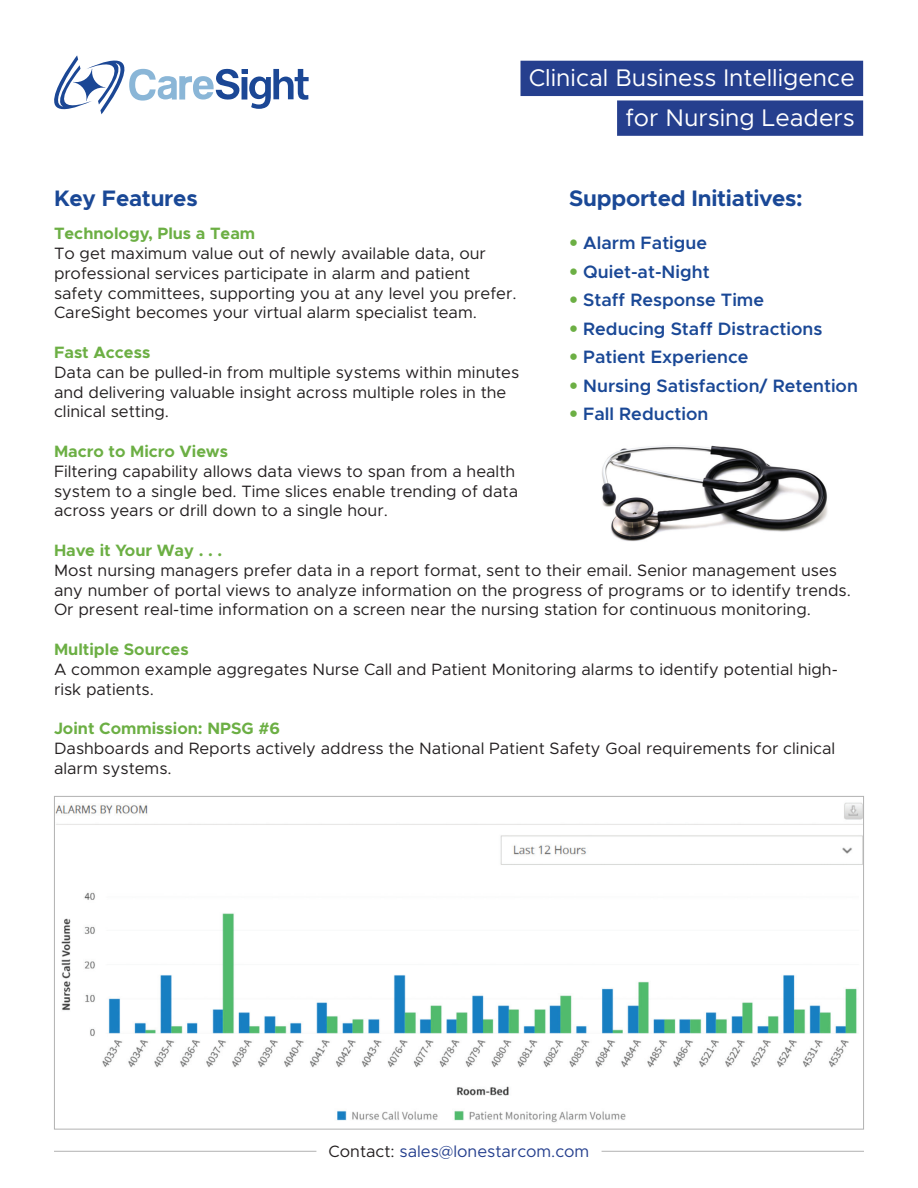
<style>
.page{position:relative;width:918px;height:1188px;background:#fff}
.page>*{position:absolute;margin:0;border:0;box-sizing:border-box;transform-origin:0 0}
.t1{font:24.15px/39.8px "Metropolis";color:#fff;text-align:right}
.t2{font:700 22.5px "Metropolis";letter-spacing:-.01em;color:#1a4896}
.t3{font:600 18px "Metropolis";color:#1a4896}
.t4{font:16.5px/19.8px "Metropolis";color:#231f20}
.t5{font:700 16.5px "Metropolis";color:#6caf44}
.t6{font:16.5px "Metropolis";color:#253f8e}
.s1{font-family:"Avenir";font-weight:500;color:#6caf44}
.s2{color:#231f20}
</style>
<div class="page">
<div style="left:521px;top:61px;width:342px;height:35px;background:#253f8e"></div>
<div style="left:617px;top:100px;width:246px;height:36px;background:#253f8e"></div>
<img style="left:56px;top:802px;width:806px;height:321px">
<img style="left:602px;top:445px;width:226px;height:96px">
<hr style="left:54px;top:1151px;width:262px;height:1px;background:#b2b2b2">
<hr style="left:602px;top:1151px;width:262px;height:1px;background:#b2b2b2">
<svg style="left:54px;top:55px;width:255px;height:59px"></svg>
<h1 class="t1" style="left:529px;top:58px;width:327px">Clinical Business Intelligence for Nursing Leaders</h1>
<h2 class="t2" style="left:569px;top:184px;width:235px">Supported Initiatives:</h2>
<p class="t3" style="left:569px;top:232px;width:139px"><span class="s1">•</span> Alarm Fatigue</p>
<p class="t3" style="left:569px;top:260px;width:142px"><span class="s1">•</span> Quiet-at-Night</p>
<p class="t3" style="left:569px;top:289px;width:197px"><span class="s1">•</span> Staff Response Time</p>
<p class="t3" style="left:569px;top:317px;width:255px"><span class="s1">•</span> Reducing Staff Distractions</p>
<p class="t3" style="left:569px;top:346px;width:181px"><span class="s1">•</span> Patient Experience</p>
<p class="t3" style="left:569px;top:374px;width:290px"><span class="s1">•</span> Nursing Satisfaction/ Retention</p>
<p class="t3" style="left:569px;top:403px;width:141px"><span class="s1">•</span> Fall Reduction</p>
<h2 class="t2" style="left:54px;top:184px;width:145px">Key Features</h2>
<p class="t5" style="left:54px;top:223px;width:203px">Technology, Plus a Team</p>
<p class="t4" style="left:54px;top:243px;width:464px">To get maximum value out of newly available data, our professional services participate in alarm and patient safety committees, supporting you at any level you prefer.<br>CareSight becomes your virtual alarm specialist team.</p>
<p class="t5" style="left:54px;top:342px;width:98px">Fast Access</p>
<p class="t4" style="left:54px;top:362px;width:467px">Data can be pulled-in from multiple systems within minutes and delivering valuable insight across multiple roles in the clinical setting.</p>
<p class="t5" style="left:54px;top:441px;width:175px">Macro to Micro Views</p>
<p class="t4" style="left:54px;top:461px;width:466px">Filtering capability allows data views to span from a health system to a single bed. Time slices enable trending of data across years or drill down to a single hour.</p>
<p class="t5" style="left:54px;top:540px;width:170px">Have it Your Way . . .</p>
<p class="t4" style="left:54px;top:560px;width:798px">Most nursing managers prefer data in a report format, sent to their email. Senior management uses any number of portal views to analyze information on the progress of programs or to identify trends.<br>Or present real-time information on a screen near the nursing station for continuous monitoring.</p>
<p class="t5" style="left:54px;top:639px;width:136px">Multiple Sources</p>
<p class="t4" style="left:54px;top:659px;width:785px">A common example aggregates Nurse Call and Patient Monitoring alarms to identify potential high&shy;risk patients.</p>
<p class="t5" style="left:54px;top:718px;width:228px">Joint Commission: NPSG #6</p>
<p class="t4" style="left:54px;top:738px;width:783px">Dashboards and Reports actively address the National Patient Safety Goal requirements for clinical alarm systems.</p>
<p class="t6" style="left:329px;top:1141px;width:262px"><span class="s2">Contact:</span> sales@lonestarcom.com</p>
</div>
